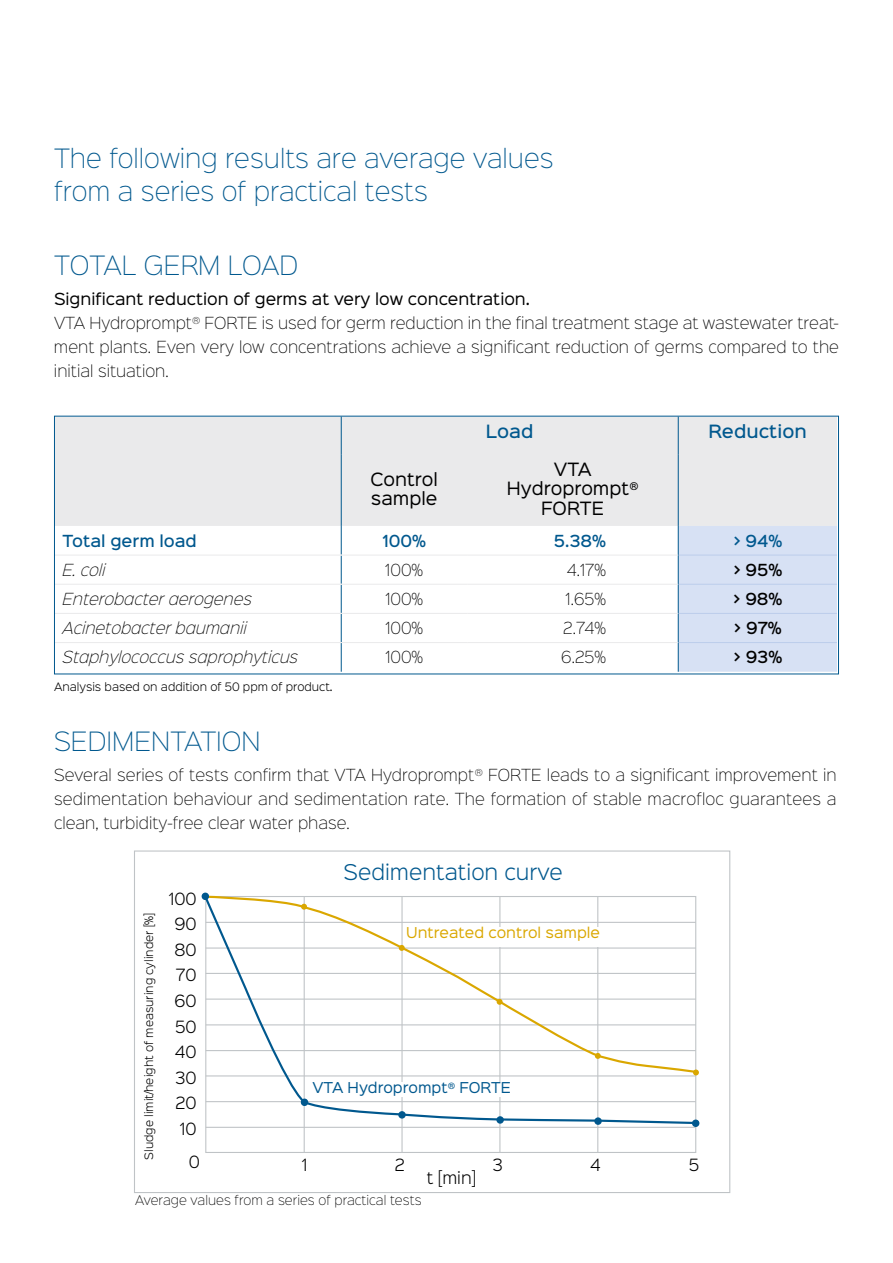
<style>
.page{position:relative;width:893px;height:1263px;background:#fff}
.page>*{position:absolute;margin:0;border:0;box-sizing:border-box;transform-origin:0 0}
.t1{font:24px/33px "Sinkin Sans 200 X Light";color:#00588e}
.t2{font:300 19.5px "Sinkin Sans 300";color:#00588e}
.t3{font:16.5px/19.8px "Sinkin Sans 400";color:#000}
.t4{font:500 16.5px "Sinkin Sans 500";color:#00588e}
.t5{font:300 15.15px "Sinkin Sans 300";color:#000}
.t6{font:15px/24px "Sinkin Sans 200 X Light";color:#000;text-align:justify}
.t7{font:italic 15px "Sinkin Sans 200 X Light";color:#000}
.t8{font:15px "Sinkin Sans 400";color:#000}
.t9{font:500 15px "Sinkin Sans 500";color:#00588e}
.t10{font:500 15px "Sinkin Sans 500";color:#000}
.t11{font:13.5px "Sinkin Sans 400";color:#daa700}
.t12{font:13.5px "Sinkin Sans 400";color:#00588e}
.t13{font:12px "Sinkin Sans 200 X Light";color:#000}
.t14{font:300 10.5px "Sinkin Sans 300";color:#000}
</style>
<div class="page">
<div style="left:56px;top:418px;width:781px;height:108px;background:#eaeaeb"></div>
<hr style="left:341px;top:417px;width:1px;height:38px;background:#00588e">
<hr style="left:678px;top:417px;width:1px;height:38px;background:#00588e">
<hr style="left:341px;top:455px;width:1px;height:71px;background:#00588e">
<hr style="left:678px;top:455px;width:1px;height:71px;background:#00588e">
<div style="left:678px;top:526px;width:159px;height:146px;background:#d7e1f4"></div>
<svg style="left:341px;top:526px;width:1px;height:146px"></svg>
<hr style="left:678px;top:642px;width:1px;height:30px;background:#00588e">
<hr style="left:55px;top:555px;width:286px;height:1px;background:#eaeaeb">
<hr style="left:341px;top:555px;width:126px;height:1px;background:#eaeaeb">
<hr style="left:467px;top:555px;width:211px;height:1px;background:#eaeaeb">
<hr style="left:55px;top:584px;width:286px;height:1px;background:#eaeaeb">
<hr style="left:341px;top:584px;width:126px;height:1px;background:#eaeaeb">
<hr style="left:467px;top:584px;width:211px;height:1px;background:#eaeaeb">
<hr style="left:55px;top:613px;width:286px;height:1px;background:#eaeaeb">
<hr style="left:341px;top:613px;width:126px;height:1px;background:#eaeaeb">
<hr style="left:467px;top:613px;width:211px;height:1px;background:#eaeaeb">
<hr style="left:55px;top:642px;width:286px;height:1px;background:#eaeaeb">
<hr style="left:341px;top:642px;width:126px;height:1px;background:#eaeaeb">
<hr style="left:467px;top:642px;width:211px;height:1px;background:#eaeaeb">
<hr style="left:679px;top:555px;width:158px;height:1px;background:#bccdeb">
<hr style="left:679px;top:584px;width:158px;height:1px;background:#bccdeb">
<hr style="left:679px;top:613px;width:158px;height:1px;background:#bccdeb">
<hr style="left:679px;top:642px;width:158px;height:1px;background:#bccdeb">
<hr style="left:206px;top:1127px;width:490px;height:1px;background:#bfc3c6">
<hr style="left:304px;top:896px;width:1px;height:257px;background:#bfc3c6">
<hr style="left:401px;top:896px;width:2px;height:257px;background:#bfc3c6">
<hr style="left:499px;top:896px;width:1px;height:257px;background:#bfc3c6">
<hr style="left:597px;top:896px;width:1px;height:257px;background:#bfc3c6">
<div style="left:202px;top:892px;width:7px;height:8px;border:2px solid #00588e;border-radius:50%"></div>
<div style="left:692px;top:1119px;width:7px;height:8px;border:2px solid #00588e;border-radius:50%"></div>
<svg style="left:202px;top:894px;width:495px;height:231px"></svg>
<div style="left:313px;top:1082px;width:233px;height:15px;background:#fff"></div>
<div style="left:406px;top:927px;width:232px;height:20px;background:#fff"></div>
<h1 class="t1" style="left:54px;top:140px;width:501px">The following results are average values from a series of practical tests</h1>
<h1 class="t1" style="left:54px;top:247px;width:246px">TOTAL GERM LOAD</h1>
<p class="t8" style="left:54px;top:286px;width:478px">Significant reduction of germs at very low concentration.</p>
<p class="t6" style="left:54px;top:310px;width:787px">VTA Hydroprompt<sup>®</sup> FORTE is used for germ reduction in the final treatment stage at wastewater treat&shy;ment plants. Even very low concentrations achieve a significant reduction of germs compared to the initial situation.</p>
<p class="t4" style="left:486px;top:417px;width:49px">Load</p>
<p class="t4" style="left:708px;top:417px;width:100px">Reduction</p>
<p class="t3" style="left:370px;top:468px;width:69px">Control sample</p>
<p class="t3" style="left:507px;top:458px;width:133px;text-align:center">VTA<br>Hydroprompt<sup>®<br></sup>FORTE</p>
<p class="t9" style="left:62px;top:528px;width:136px">Total germ load</p>
<p class="t9" style="left:382px;top:528px;width:45px">100%</p>
<p class="t9" style="left:554px;top:528px;width:54px">5.38%</p>
<p class="t9" style="left:733px;top:528px;width:51px">&gt; 94%</p>
<p class="t7" style="left:62px;top:558px;width:45px">E. coli</p>
<p class="t6" style="left:385px;top:557px;width:39px">100%</p>
<p class="t6" style="left:567px;top:557px;width:41px">4.17%</p>
<p class="t10" style="left:733px;top:557px;width:51px">&gt; 95%</p>
<p class="t7" style="left:63px;top:587px;width:191px">Enterobacter aerogenes</p>
<p class="t6" style="left:385px;top:586px;width:39px">100%</p>
<p class="t6" style="left:566px;top:586px;width:42px">1.65%</p>
<p class="t10" style="left:733px;top:586px;width:51px">&gt; 98%</p>
<p class="t7" style="left:63px;top:616px;width:186px">Acinetobacter baumanii</p>
<p class="t6" style="left:385px;top:615px;width:39px">100%</p>
<p class="t6" style="left:563px;top:615px;width:44px">2.74%</p>
<p class="t10" style="left:733px;top:615px;width:50px">&gt; 97%</p>
<p class="t7" style="left:63px;top:645px;width:237px">Staphylococcus saprophyticus</p>
<p class="t6" style="left:385px;top:644px;width:39px">100%</p>
<p class="t6" style="left:561px;top:644px;width:46px">6.25%</p>
<p class="t10" style="left:733px;top:644px;width:51px">&gt; 93%</p>
<p class="t14" style="left:54px;top:678px;width:280px">Analysis based on addition of 50 ppm of product.</p>
<h1 class="t1" style="left:54px;top:723px;width:208px">SEDIMENTATION</h1>
<p class="t6" style="left:54px;top:762px;width:784px">Several series of tests confirm that VTA Hydroprompt<sup>®</sup> FORTE leads to a significant improvement in sedimentation behaviour and sedimentation rate. The formation of stable macrofloc guarantees a clean, turbidity-free clear water phase.</p>
<p class="t14" style="left:140px;top:1160px;width:249px;rotate:-90deg">Sludge limit/height of measuring cylinder [%]</p>
<p class="t5" style="left:169px;top:886px;width:29px">100</p>
<p class="t5" style="left:175px;top:912px;width:24px">90</p>
<p class="t5" style="left:174px;top:937px;width:24px">80</p>
<p class="t5" style="left:176px;top:963px;width:22px">70</p>
<p class="t5" style="left:175px;top:988px;width:24px">60</p>
<p class="t5" style="left:175px;top:1014px;width:23px">50</p>
<p class="t5" style="left:175px;top:1040px;width:23px">40</p>
<p class="t5" style="left:175px;top:1065px;width:23px">30</p>
<p class="t5" style="left:176px;top:1091px;width:23px">20</p>
<p class="t5" style="left:180px;top:1116px;width:18px">10</p>
<p class="t5" style="left:189px;top:1150px;width:13px">0</p>
<h2 class="t2" style="left:344px;top:856px;width:221px">Sedimentation curve</h2>
<p class="t11" style="left:406px;top:921px;width:195px">Untreated control sample</p>
<p class="t12" style="left:313px;top:1076px;width:200px">VTA Hydroprompt<sup>®</sup> FORTE</p>
<p class="t5" style="left:302px;top:1152px;width:7px">1</p>
<p class="t5" style="left:395px;top:1152px;width:11px">2</p>
<p class="t5" style="left:493px;top:1152px;width:12px">3</p>
<p class="t5" style="left:590px;top:1152px;width:12px">4</p>
<p class="t5" style="left:689px;top:1152px;width:12px">5</p>
<p class="t5" style="left:427px;top:1165px;width:51px">t [min]</p>
<p class="t13" style="left:135px;top:1190px;width:288px">Average values from a series of practical tests</p>
</div>
